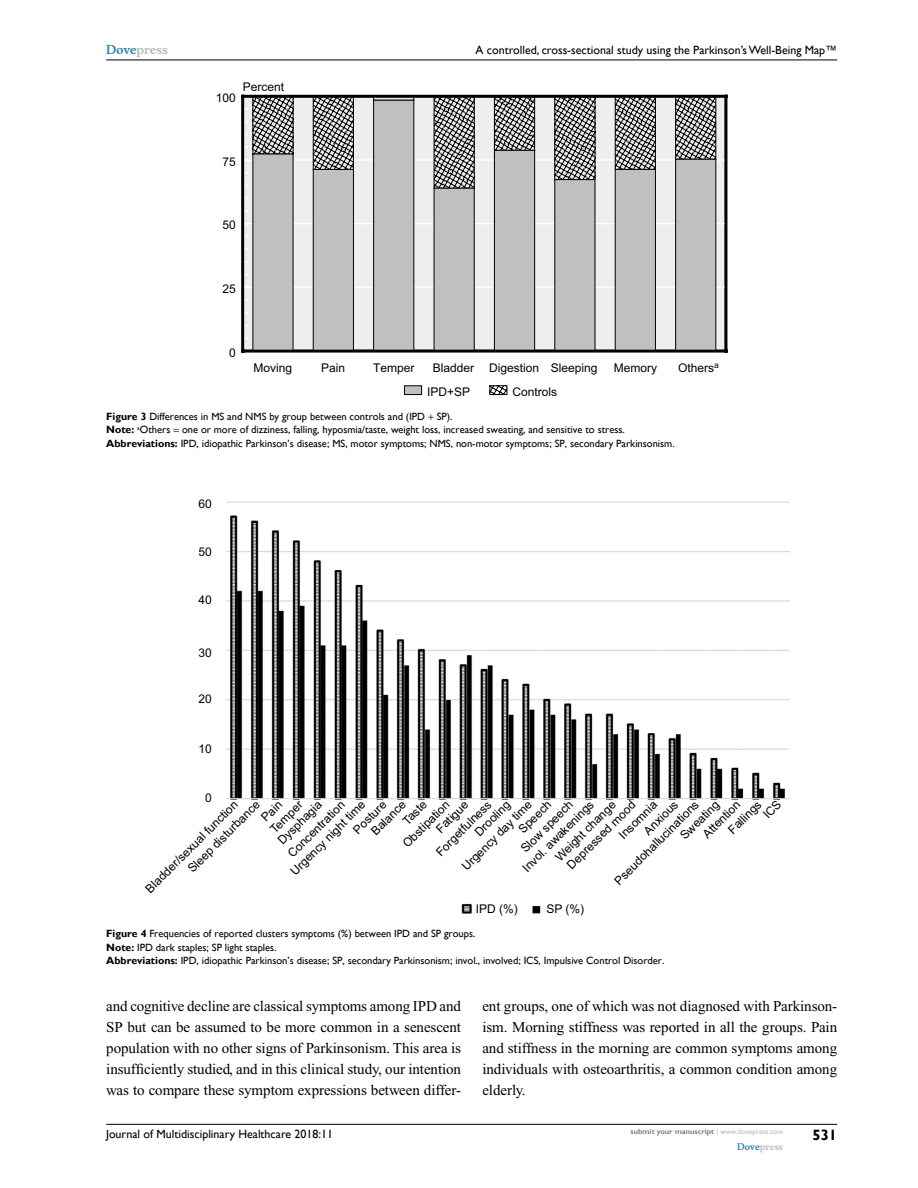
<style>
.page{position:relative;width:918px;height:1188px;background:#fff}
.page>*{position:absolute;margin:0;border:0;box-sizing:border-box;transform-origin:0 0}
.t1{font:15px/21px "Times New Roman";letter-spacing:-.005em;color:#000;text-align:justify}
.t2{font:700 15px "Gill Sans";color:#000}
.t3{font:12px/13.5px "Arial";color:#000}
.t4{font:12px "Gill Sans";color:#000}
.t5{font:700 12px "Musee";color:#b8babc}
.t6{font:10.5px/13.5px "Gill Sans";color:#000}
.t7{font:700 9px "Musee";color:#b8babc}
.t8{font:700 7.5px "Gill Sans";color:#808285}
.s1{color:#3785ad}
.s2{font-weight:700}
.s3{font-weight:400;color:#b8babc}
</style>
<div class="page">
<hr style="left:106px;top:1124px;width:731px;height:1px;background:#000">
<hr style="left:106px;top:60px;width:731px;height:1px;background:#000">
<svg style="left:243px;top:96px;width:483px;height:255px;background:#e4e3e3"></svg>
<hr style="left:243px;top:287px;width:483px;height:1px;background:#fff">
<hr style="left:243px;top:223px;width:483px;height:1px;background:#fff">
<hr style="left:243px;top:159px;width:483px;height:2px;background:#fff">
<svg style="left:252px;top:98px;width:41px;height:56px;background:#818080"></svg>
<div style="left:252px;top:154px;width:41px;height:197px;background:#c1c0c0"></div>
<svg style="left:313px;top:98px;width:41px;height:71px;background:#818080"></svg>
<div style="left:313px;top:169px;width:41px;height:182px;background:#c1c0c0;border:1px solid #010101"></div>
<svg style="left:373px;top:98px;width:41px;height:2px"></svg>
<div style="left:373px;top:100px;width:41px;height:251px;background:#c1c0c0;border:1px solid #010101"></div>
<svg style="left:434px;top:98px;width:41px;height:90px;background:#808080"></svg>
<div style="left:434px;top:188px;width:41px;height:163px;background:#c1c0c0;border:1px solid #010101"></div>
<svg style="left:494px;top:98px;width:41px;height:52px;background:#7f7f7f"></svg>
<div style="left:494px;top:150px;width:41px;height:201px;background:#c1c0c0;border:1px solid #010101"></div>
<svg style="left:554px;top:98px;width:41px;height:81px;background:#828181"></svg>
<div style="left:554px;top:179px;width:41px;height:172px;background:#c1c0c0"></div>
<svg style="left:615px;top:98px;width:41px;height:71px;background:#818080"></svg>
<div style="left:615px;top:169px;width:41px;height:182px;background:#c1c0c0;border:1px solid #010101"></div>
<svg style="left:675px;top:98px;width:41px;height:61px;background:#808080"></svg>
<div style="left:675px;top:159px;width:41px;height:192px;background:#c1c0c0;border:1px solid #010101"></div>
<hr style="left:243px;top:95px;width:483px;height:3px;background:#010101">
<hr style="left:725px;top:96px;width:2px;height:255px;background:#010101">
<hr style="left:243px;top:350px;width:483px;height:2px;background:#010101">
<hr style="left:241px;top:96px;width:3px;height:255px;background:#010101">
<svg style="left:490px;top:385px;width:17px;height:10px"></svg>
<div style="left:404px;top:385px;width:18px;height:10px;background:#c1c0c0;border:1px solid #010101"></div>
<img style="left:226px;top:501px;width:564px;height:413px">
<svg style="left:763px;top:800px;width:19px;height:19px"></svg>
<p class="t5" style="left:106px;top:43px;width:63px"><span class="s1">Dove</span>press</p>
<p class="t3" style="left:216px;top:91px;width:22px">100</p>
<p class="t3" style="left:243px;top:80px;width:43px">Percent</p>
<p class="t4" style="left:476px;top:43px;width:363px">A controlled, cross-sectional study using the Parkinson’s Well-Being Map™</p>
<p class="t3" style="left:223px;top:155px;width:15px">75</p>
<p class="t3" style="left:223px;top:218px;width:15px">50</p>
<p class="t3" style="left:223px;top:282px;width:15px">25</p>
<p class="t3" style="left:229px;top:346px;width:8px">0</p>
<p class="t3" style="left:254px;top:361px;width:40px">Moving</p>
<p class="t3" style="left:321px;top:361px;width:26px">Pain</p>
<p class="t3" style="left:373px;top:361px;width:43px">Temper</p>
<p class="t3" style="left:433px;top:361px;width:166px">Bladder Digestion Sleeping</p>
<p class="t3" style="left:614px;top:361px;width:45px">Memory</p>
<p class="t3" style="left:678px;top:361px;width:42px">Others<sup>a</sup></p>
<p class="t3" style="left:427px;top:385px;width:45px">IPD+SP</p>
<p class="t3" style="left:513px;top:385px;width:46px">Controls</p>
<p class="t6" style="left:106px;top:410px;width:570px"><span class="s2">Figure 3</span> Differences in MS and NMS by group between controls and (IPD SP).<br><span class="s2">Note:</span> <sup>a</sup>Others one or more of dizziness, falling, hyposmia/taste, weight loss, increased sweating, and sensitive to stress.<br><span class="s2">Abbreviations:</span> IPD, idiopathic Parkinson’s disease; MS, motor symptoms; NMS, non-motor symptoms; SP, secondary Parkinsonism.</p>
<p class="t3" style="left:199px;top:497px;width:15px">60</p>
<p class="t3" style="left:199px;top:545px;width:15px">50</p>
<p class="t3" style="left:199px;top:593px;width:15px">40</p>
<p class="t3" style="left:199px;top:646px;width:15px">30</p>
<p class="t3" style="left:199px;top:692px;width:15px">20</p>
<p class="t3" style="left:199px;top:742px;width:15px">10</p>
<p class="t3" style="left:205px;top:791px;width:8px">0</p>
<p class="t3" style="left:143px;top:886px;width:126px;rotate:-45deg">Bladder/sexual function</p>
<p class="t3" style="left:518px;top:846px;width:70px;rotate:-45deg">Slow speech</p>
<p class="t3" style="left:516px;top:826px;width:42px;rotate:-45deg">Speech</p>
<p class="t3" style="left:564px;top:862px;width:93px;rotate:-45deg">Depressed mood</p>
<p class="t3" style="left:265px;top:828px;width:58px;rotate:-45deg">Temper<br>Dysphagia</p>
<p class="t3" style="left:421px;top:836px;width:74px;line-height:16.4px;text-align:center;rotate:-45deg">Fatigue<br>Forgetfulness</p>
<p class="t3" style="left:612px;top:878px;width:115px;rotate:-45deg">Pseudohallucinations</p>
<p class="t3" style="left:641px;top:828px;width:44px;rotate:-45deg">Anxious</p>
<p class="t3" style="left:725px;top:827px;width:43px;rotate:-45deg">Fallings</p>
<p class="t3" style="left:520px;top:865px;width:97px;rotate:-45deg">Invol. awakenings</p>
<p class="t3" style="left:553px;top:854px;width:81px;rotate:-45deg">Weight change</p>
<p class="t3" style="left:368px;top:828px;width:45px;rotate:-45deg">Balance</p>
<p class="t3" style="left:400px;top:818px;width:30px;rotate:-45deg">Taste</p>
<p class="t3" style="left:616px;top:832px;width:50px;rotate:-45deg">Insomnia</p>
<p class="t3" style="left:350px;top:827px;width:43px;rotate:-45deg">Posture</p>
<p class="t3" style="left:448px;top:852px;width:95px;line-height:15.3px;text-indent:33px;rotate:-45deg">Drooling<br>Urgency day time</p>
<p class="t3" style="left:288px;top:868px;width:102px;rotate:-45deg">Urgency night time</p>
<p class="t3" style="left:185px;top:865px;width:98px;rotate:-45deg">Sleep disturbance</p>
<p class="t3" style="left:259px;top:815px;width:26px;rotate:-45deg">Pain</p>
<p class="t3" style="left:677px;top:832px;width:51px;rotate:-45deg">Sweating</p>
<p class="t3" style="left:400px;top:840px;width:62px;rotate:-45deg">Obstipation</p>
<p class="t3" style="left:700px;top:831px;width:49px;rotate:-45deg">Attention</p>
<p class="t3" style="left:285px;top:850px;width:76px;rotate:-45deg">Concentration</p>
<p class="t3" style="left:476px;top:902px;width:43px">IPD (%)</p>
<p class="t3" style="left:547px;top:902px;width:39px">SP (%)</p>
<p class="t6" style="left:106px;top:927px;width:560px"><span class="s2">Figure 4</span> Frequencies of reported clusters symptoms (%) between IPD and SP groups.<br><span class="s2">Note:</span> IPD dark staples; SP light staples.<br><span class="s2">Abbreviations:</span> IPD, idiopathic Parkinson’s disease; SP, secondary Parkinsonism; invol., involved; ICS, Impulsive Control Disorder.</p>
<p class="t1" style="left:106px;top:995px;width:356px">and cognitive decline are classical symptoms among IPD and SP but can be assumed to be more common in a senescent population with no other signs of Parkinsonism. This area is insufficiently studied, and in this clinical study, our intention was to compare these symptom expressions between differ-</p>
<p class="t1" style="left:482px;top:995px;width:356px">ent groups, one of which was not diagnosed with Parkinson&shy;ism. Morning stiffness was reported in all the groups. Pain and stiffness in the morning are common symptoms among individuals with osteoarthritis, a common condition among elderly.</p>
<p class="t4" style="left:106px;top:1127px;width:228px">Journal of Multidisciplinary Healthcare 2018:11</p>
<p class="t8" style="left:631px;top:1127px;width:154px">submit your manuscript <span class="s3">| www.dovepress.com</span></p>
<p class="t7" style="left:737px;top:1141px;width:48px"><span class="s1">Dove</span>press</p>
<h1 class="t2" style="left:812px;top:1126px;width:26px">531</h1>
</div>
